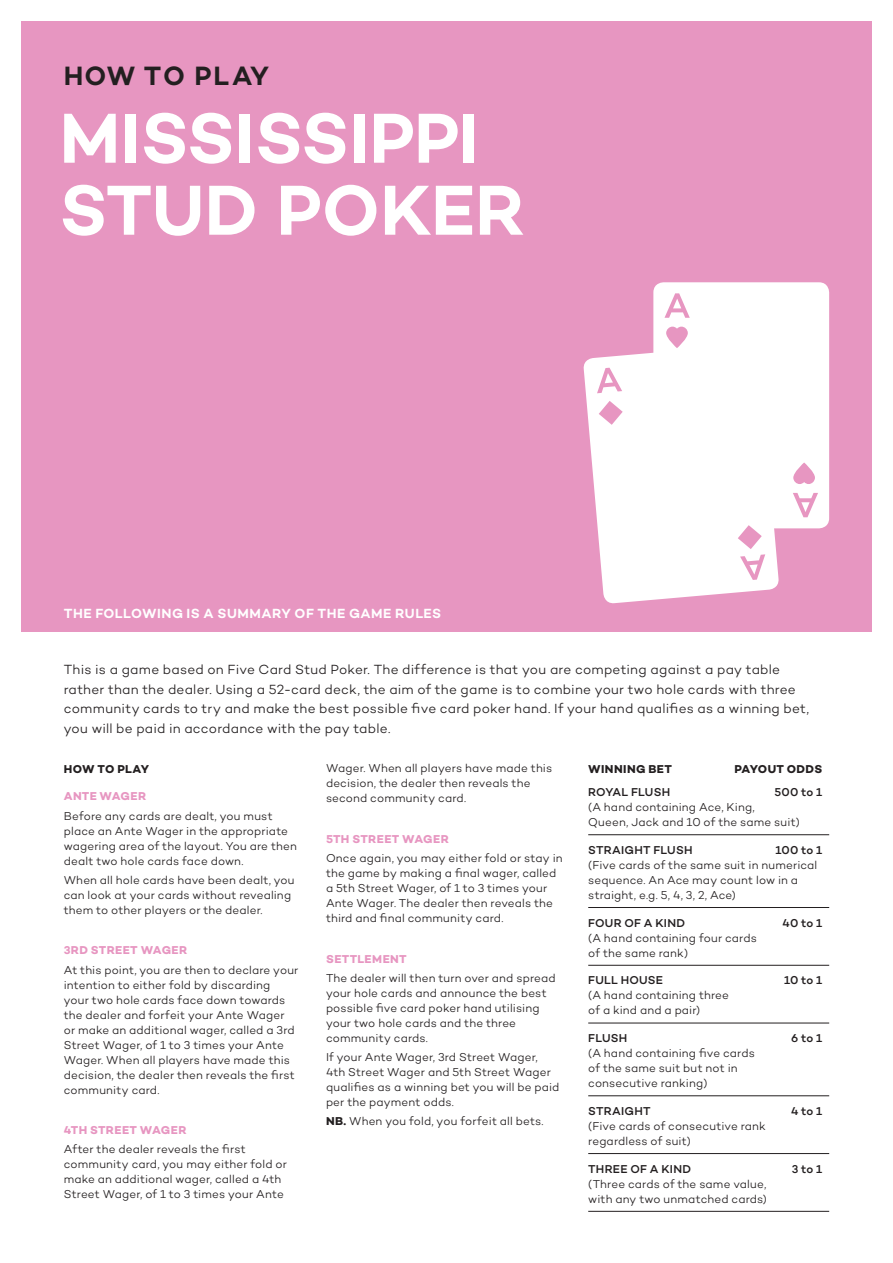
<style>
.page{position:relative;width:893px;height:1263px;background:#fff}
.page>*{position:absolute;margin:0;border:0;box-sizing:border-box;transform-origin:0 0}
.t1{font:600 72px/72px "Campton";letter-spacing:-.005em;color:#fff}
.t2{font:600 27px "Campton";letter-spacing:.055em;color:#231f20}
.t3{font:300 13.5px/19.5px "Campton";letter-spacing:.015em;color:#231f20}
.t4{font:600 13.5px "Campton";letter-spacing:.035em;color:#fff}
.t5{font:300 11.7px/15px "Campton";letter-spacing:.01em;color:#231f20}
.t6{font:500 11.7px "Campton";letter-spacing:.015em;color:#231f20}
.t7{font:700 11.7px "Campton";letter-spacing:.03em;color:#e796c1}
.t8{font:700 11.7px "Campton";letter-spacing:.03em;color:#231f20}
.s1{font-weight:700}
</style>
<div class="page">
<div style="left:21px;top:21px;width:851px;height:610px;background:#e796c1"></div>
<div style="left:653px;top:282px;width:176px;height:246px;background:#fff;border-radius:10px"></div>
<svg style="left:793px;top:493px;width:25px;height:24px"></svg>
<svg style="left:664px;top:293px;width:26px;height:25px"></svg>
<svg style="left:666px;top:327px;width:22px;height:17px"></svg>
<svg style="left:793px;top:462px;width:22px;height:22px"></svg>
<svg style="left:583px;top:344px;width:196px;height:260px;fill:#fff"></svg>
<svg style="left:597px;top:368px;width:25px;height:25px"></svg>
<svg style="left:599px;top:401px;width:24px;height:24px"></svg>
<svg style="left:738px;top:525px;width:27px;height:55px"></svg>
<hr style="left:588px;top:834px;width:241px;height:1px;background:#231f20">
<hr style="left:588px;top:907px;width:241px;height:1px;background:#231f20">
<hr style="left:588px;top:965px;width:241px;height:1px;background:#231f20">
<hr style="left:588px;top:1023px;width:241px;height:1px;background:#231f20">
<hr style="left:588px;top:1095px;width:241px;height:1px;background:#231f20">
<hr style="left:588px;top:1153px;width:241px;height:1px;background:#231f20">
<hr style="left:588px;top:1211px;width:241px;height:1px;background:#231f20">
<h2 class="t2" style="left:64px;top:59px;width:207px">HOW TO PLAY</h2>
<h1 class="t1" style="left:59px;top:101px;width:467px">MISSISSIPPI<br>STUD POKER</h1>
<p class="t4" style="left:64px;top:605px;width:379px">THE FOLLOWING IS A SUMMARY OF THE GAME RULES</p>
<p class="t3" style="left:64px;top:660px;width:747px">This is a game based on Five Card Stud Poker. The difference is that you are competing against a pay table rather than the dealer. Using a 52-card deck, the aim of the game is to combine your two hole cards with three community cards to try and make the best possible five card poker hand. If your hand qualifies as a winning bet, you will be paid in accordance with the pay table.</p>
<p class="t8" style="left:64px;top:761px;width:87px">HOW TO PLAY</p>
<p class="t7" style="left:64px;top:789px;width:84px">ANTE WAGER</p>
<p class="t5" style="left:64px;top:808px;width:235px">Before any cards are dealt, you must place an Ante Wager in the appropriate wagering area of the layout. You are then dealt two hole cards face down.</p>
<p class="t5" style="left:64px;top:872px;width:232px">When all hole cards have been dealt, you can look at your cards without revealing them to other players or the dealer.</p>
<p class="t7" style="left:64px;top:943px;width:125px">3RD STREET WAGER</p>
<p class="t5" style="left:64px;top:962px;width:236px">At this point, you are then to declare your intention to either fold by discarding your two hole cards face down towards the dealer and forfeit your Ante Wager or make an additional wager, called a 3rd Street Wager, of 1 to 3 times your Ante Wager. When all players have made this decision, the dealer then reveals the first community card.</p>
<p class="t7" style="left:64px;top:1122px;width:124px">4TH STREET WAGER</p>
<p class="t5" style="left:64px;top:1141px;width:225px">After the dealer reveals the first community card, you may either fold or make an additional wager, called a 4th Street Wager, of 1 to 3 times your Ante</p>
<p class="t5" style="left:326px;top:761px;width:228px">Wager. When all players have made this decision, the dealer then reveals the second community card.</p>
<p class="t7" style="left:326px;top:831px;width:124px">5TH STREET WAGER</p>
<p class="t5" style="left:326px;top:850px;width:238px">Once again, you may either fold or stay in the game by making a final wager, called a 5th Street Wager, of 1 to 3 times your Ante Wager. The dealer then reveals the third and final community card.</p>
<p class="t7" style="left:326px;top:951px;width:82px">SETTLEMENT</p>
<p class="t5" style="left:326px;top:970px;width:231px">The dealer will then turn over and spread your hole cards and announce the best possible five card poker hand utilising your two hole cards and the three community cards.</p>
<p class="t5" style="left:326px;top:1049px;width:235px">If your Ante Wager, 3rd Street Wager, 4th Street Wager and 5th Street Wager qualifies as a winning bet you will be paid per the payment odds.</p>
<p class="t5" style="left:326px;top:1114px;width:219px"><span class="s1">NB.</span> When you fold, you forfeit all bets.</p>
<p class="t8" style="left:588px;top:761px;width:85px">WINNING BET</p>
<p class="t8" style="left:734px;top:761px;width:89px">PAYOUT ODDS</p>
<p class="t6" style="left:588px;top:785px;width:83px">ROYAL FLUSH</p>
<p class="t6" style="left:774px;top:785px;width:49px">500 to 1</p>
<p class="t5" style="left:588px;top:799px;width:213px">(A hand containing Ace, King,<br>Queen, Jack and 10 of the same suit)</p>
<p class="t6" style="left:588px;top:842px;width:106px">STRAIGHT FLUSH</p>
<p class="t6" style="left:775px;top:842px;width:48px">100 to 1</p>
<p class="t5" style="left:588px;top:857px;width:231px">(Five cards of the same suit in numerical sequence. An Ace may count low in a straight, e.g. 5, 4, 3, 2, Ace)</p>
<p class="t6" style="left:588px;top:915px;width:98px">FOUR OF A KIND</p>
<p class="t6" style="left:782px;top:915px;width:41px">40 to 1</p>
<p class="t5" style="left:588px;top:930px;width:170px">(A hand containing four cards of the same rank)</p>
<p class="t6" style="left:588px;top:973px;width:76px">FULL HOUSE</p>
<p class="t6" style="left:784px;top:973px;width:40px">10 to 1</p>
<p class="t5" style="left:588px;top:987px;width:142px">(A hand containing three of a kind and a pair)</p>
<p class="t6" style="left:588px;top:1031px;width:41px">FLUSH</p>
<p class="t6" style="left:791px;top:1031px;width:32px">6 to 1</p>
<p class="t5" style="left:588px;top:1045px;width:168px">(A hand containing five cards of the same suit but not in consecutive ranking)</p>
<p class="t6" style="left:588px;top:1103px;width:64px">STRAIGHT</p>
<p class="t6" style="left:791px;top:1103px;width:33px">4 to 1</p>
<p class="t5" style="left:588px;top:1118px;width:179px">(Five cards of consecutive rank regardless of suit)</p>
<p class="t6" style="left:588px;top:1161px;width:104px">THREE OF A KIND</p>
<p class="t6" style="left:792px;top:1161px;width:32px">3 to 1</p>
<p class="t5" style="left:588px;top:1176px;width:180px">(Three cards of the same value, with any two unmatched cards)</p>
</div>
